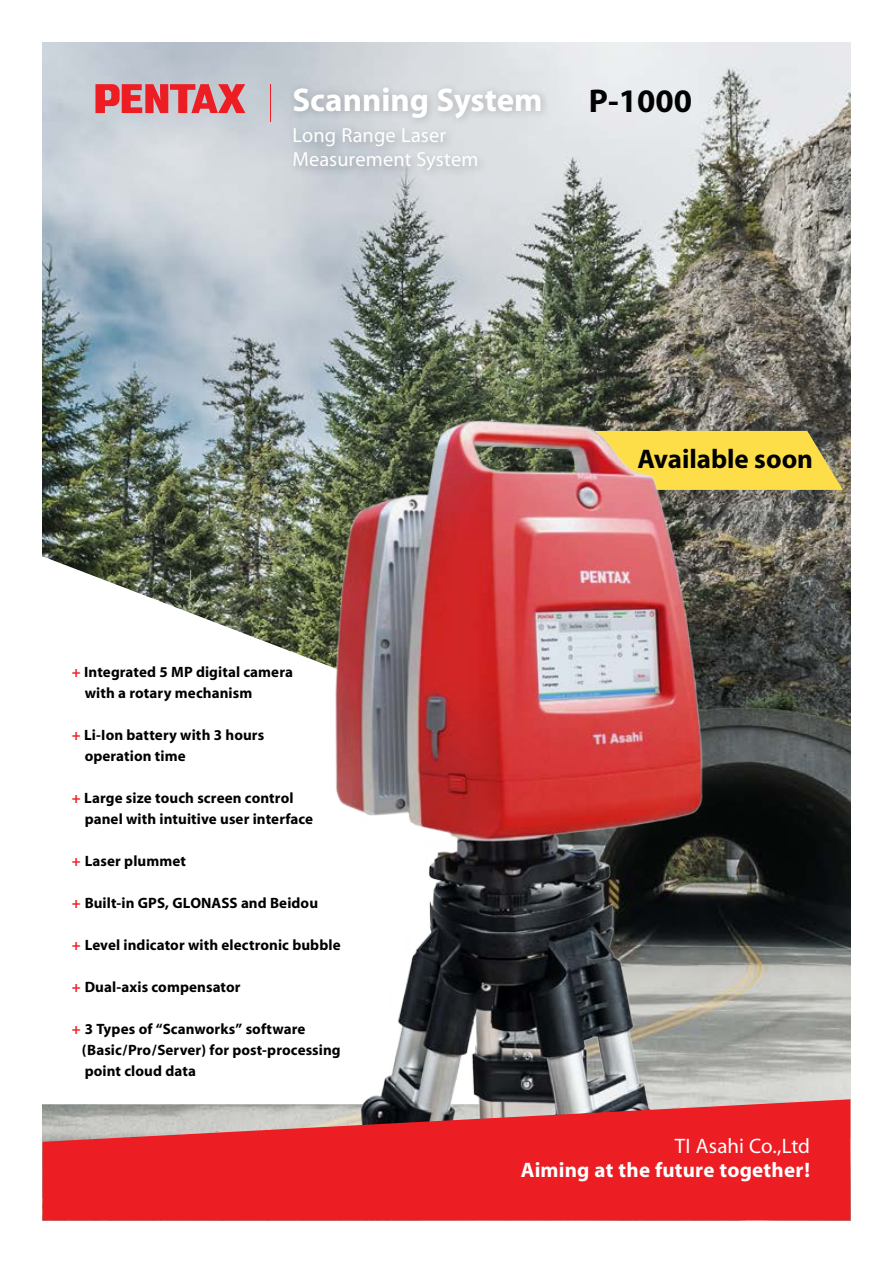
<style>
.page{position:relative;width:893px;height:1263px;background:#fff}
.page>*{position:absolute;margin:0;border:0;box-sizing:border-box;transform-origin:0 0}
.t1{font:700 33px "Myriad";color:#fff}
.t2{font:700 33px "Myriad";color:#000101}
.t3{font:700 27px "Myriad";color:#000101}
.t4{font:700 21px "Myriad";letter-spacing:.01em;color:#fff}
.t5{font:21px "Myriad";color:#fff}
.t6{font:20.4px/24.2px "Myriad";letter-spacing:.01em;color:#fff}
.t7{font:700 15px/21px "Myriad";letter-spacing:.005em;color:#000101}
.t8{font:700 15px/21px "Myriad";letter-spacing:.005em;color:#000}
.s1{color:#ed1d24}
</style>
<div class="page">
<img style="left:43px;top:43px;width:807px;height:1056px">
<svg style="left:831px;top:431px;width:12px;height:59px"></svg>
<svg style="left:42px;top:540px;width:112px;height:559px"></svg>
<img style="left:154px;top:379px;width:677px;height:720px">
<svg style="left:95px;top:84px;width:150px;height:29px;background:#dd5c63"></svg>
<hr style="left:270px;top:85px;width:1px;height:37px;background:#ed1d24">
<div style="left:288px;top:122px;width:200px;height:60px;background:#000;opacity:.2"></div>
<div style="left:288px;top:81px;width:262px;height:46px;background:#000;opacity:.2"></div>
<svg style="left:43px;top:1099px;width:807px;height:121px;background:#e2373c"></svg>
<h1 class="t1" style="left:292px;top:83px;width:252px">Scanning System</h1>
<h1 class="t2" style="left:589px;top:84px;width:105px">P-1000</h1>
<h3 class="t6" style="left:292px;top:124px;width:187px">Long Range Laser<br>Measurement System</h3>
<p class="t8" style="left:85px;top:661px;width:210px;text-indent:-13px"><span class="s1">+</span> Integrated 5 MP digital camera with a rotary mechanism</p>
<p class="t8" style="left:85px;top:724px;width:181px;text-indent:-13px"><span class="s1">+</span> Li-Ion battery with 3 hours operation time</p>
<p class="t8" style="left:85px;top:787px;width:230px;text-indent:-13px"><span class="s1">+</span> Large size touch screen control panel with intuitive user interface</p>
<p class="t7" style="left:72px;top:850px;width:116px"><span class="s1">+</span> Laser plummet</p>
<p class="t7" style="left:72px;top:892px;width:248px"><span class="s1">+</span> Built-in GPS, GLONASS and Beidou</p>
<p class="t7" style="left:72px;top:934px;width:270px"><span class="s1">+</span> Level indicator with electronic bubble</p>
<p class="t7" style="left:72px;top:976px;width:170px"><span class="s1">+</span> Dual-axis compensator</p>
<p class="t7" style="left:82px;top:1018px;width:260px;text-indent:-10px"><span class="s1">+</span> 3 Types of “Scanworks” software (Basic/Pro/Server) for post-processing point cloud data</p>
<h2 class="t3" style="left:637px;top:445px;width:177px">Available soon</h2>
<h3 class="t5" style="left:675px;top:1135px;width:137px">TI Asahi Co.,Ltd</h3>
<h3 class="t4" style="left:521px;top:1159px;width:291px">Aiming at the future together!</h3>
</div>
